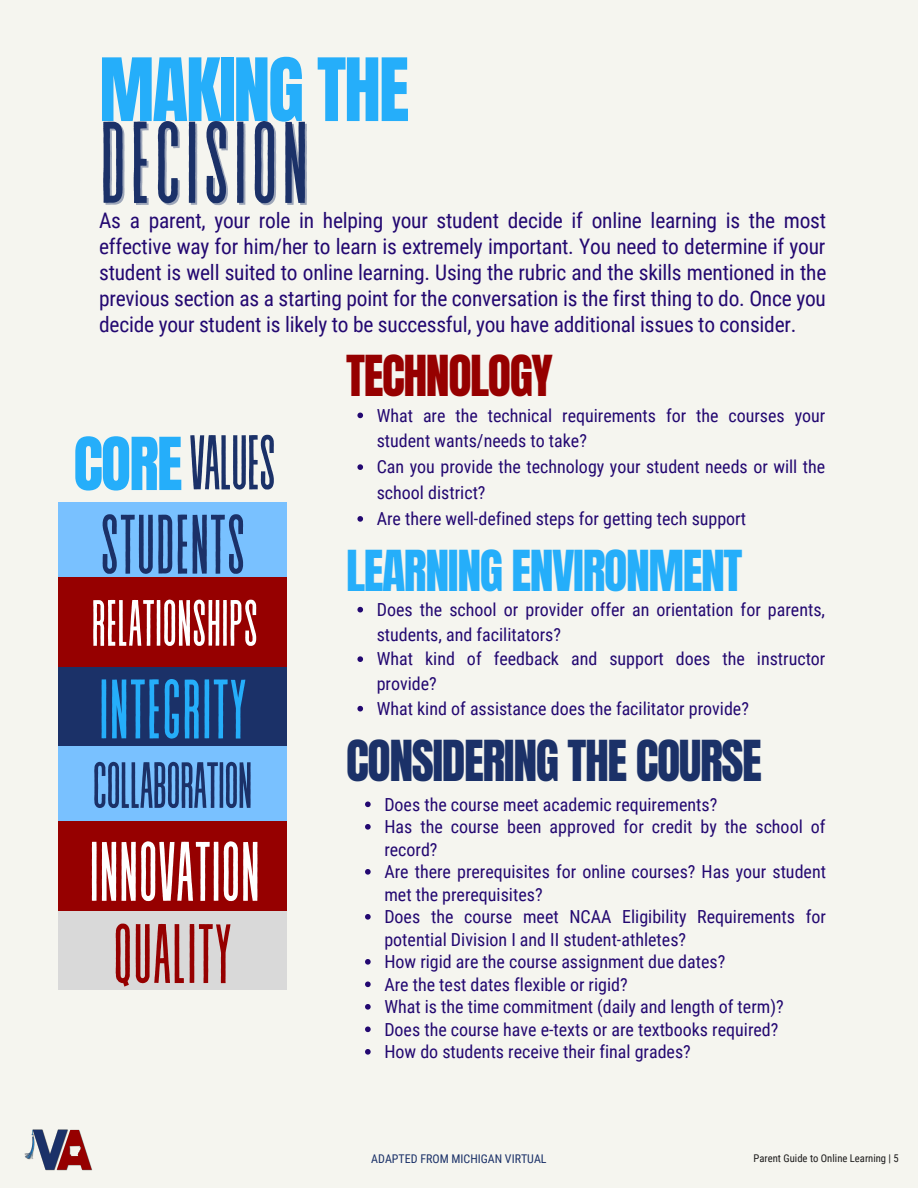
<style>
.page{position:relative;width:918px;height:1188px;background:#f5f5ef}
.page>*{position:absolute;margin:0;border:0;box-sizing:border-box;transform-origin:0 0}
.t1{font:115.95px "Revive 80 Tall";letter-spacing:.025em;color:#1b3168}
.t2{font:84.15px "Revive 80 Tall";letter-spacing:-.005em;color:#fff}
.t3{font:84px "Revive 80 Tall";color:#25aefa}
.t4{font:84px "Revive 80 Tall";letter-spacing:-.005em;color:#1b3168}
.t5{font:84px "Revive 80 Tall";color:#960000}
.t6{font:77.25px "Revive 80 Tall";letter-spacing:-.03em;color:#1b3168}
.t7{font:74.1px "Anton";letter-spacing:-.03em;color:#25aefa}
.t8{font:65.25px "Revive 80 Tall";letter-spacing:-.01em;color:#fff}
.t9{font:65.1px "Revive 80 Tall";letter-spacing:-.03em;color:#1b3168}
.t10{font:48px "Anton";letter-spacing:-.03em;color:#1b3168}
.t11{font:48px "Anton";letter-spacing:-.03em;color:#25aefa}
.t12{font:48px "Anton";letter-spacing:-.03em;color:#960000}
.t13{font:21.45px/25.8px "Roboto Condensed";letter-spacing:-.01em;color:#230871;text-align:justify}
.t14{font:18px/22.5px "Roboto Condensed";color:#230871}
.t15{font:12px "Roboto Condensed";color:#1b3168}
.t16{font:10.65px "Roboto Condensed";color:#1c1b1b}
.s1{font-family:"Anton";font-size:62.1px;color:#25aefa}
</style>
<div class="page">
<svg style="left:357px;top:413px;width:6px;height:5px"></svg>
<svg style="left:357px;top:464px;width:6px;height:6px"></svg>
<svg style="left:357px;top:516px;width:6px;height:6px"></svg>
<img style="left:25px;top:1130px;width:67px;height:40px">
<div style="left:59px;top:502px;width:228px;height:76px;background:#79c1ff"></div>
<div style="left:59px;top:667px;width:228px;height:79px;background:#1b3168"></div>
<div style="left:59px;top:577px;width:228px;height:90px;background:#960000"></div>
<div style="left:58px;top:746px;width:229px;height:76px;background:#79c1ff"></div>
<div style="left:58px;top:911px;width:229px;height:79px;background:#d9d9d9"></div>
<div style="left:58px;top:821px;width:229px;height:90px;background:#960000"></div>
<svg style="left:357px;top:607px;width:6px;height:5px"></svg>
<svg style="left:357px;top:656px;width:6px;height:6px"></svg>
<svg style="left:357px;top:706px;width:6px;height:5px"></svg>
<svg style="left:365px;top:802px;width:6px;height:5px"></svg>
<svg style="left:365px;top:824px;width:6px;height:6px"></svg>
<svg style="left:365px;top:869px;width:6px;height:6px"></svg>
<svg style="left:365px;top:914px;width:6px;height:6px"></svg>
<svg style="left:365px;top:959px;width:6px;height:6px"></svg>
<svg style="left:365px;top:982px;width:6px;height:5px"></svg>
<svg style="left:365px;top:1004px;width:6px;height:6px"></svg>
<svg style="left:365px;top:1027px;width:6px;height:5px"></svg>
<svg style="left:365px;top:1049px;width:6px;height:6px"></svg>
<h3 class="t7" style="left:99px;top:37px;width:312px">MAKING THE</h3>
<h1 class="t1" style="left:99px;top:103px;width:211px">DECISION</h1>
<p class="t13" style="left:99px;top:208px;width:729px">As a parent, your role in helping your student decide if online learning is the most effective way for him/her to learn is extremely important. You need to determine if your student is well suited to online learning. Using the rubric and the skills mentioned in the previous section as a starting point for the conversation is the first thing to do. Once you decide your student is likely to be successful, you have additional issues to consider.</p>
<h3 class="t6" style="left:73px;top:423px;width:205px"><span class="s1">CORE</span>VALUES</h3>
<h3 class="t4" style="left:100px;top:501px;width:148px">STUDENTS</h3>
<h3 class="t8" style="left:91px;top:590px;width:169px">RELATIONSHIPS</h3>
<h3 class="t3" style="left:99px;top:666px;width:150px">INTEGRITY</h3>
<h3 class="t9" style="left:92px;top:752px;width:162px">COLLABORATION</h3>
<h2 class="t2" style="left:89px;top:829px;width:173px">INNOVATION</h2>
<h3 class="t5" style="left:113px;top:911px;width:121px">QUALITY</h3>
<h3 class="t12" style="left:346px;top:341px;width:208px">TECHNOLOGY</h3>
<p class="t14" style="left:377px;top:403px;width:450px;line-height:25.8px">What are the technical requirements for the courses your student wants/needs to take?<br>Can you provide the technology your student needs or will the school district?<br>Are there well-defined steps for getting tech support</p>
<h3 class="t11" style="left:346px;top:537px;width:398px">LEARNING ENVIRONMENT</h3>
<p class="t14" style="left:377px;top:597px;width:450px;line-height:24.8px">Does the school or provider offer an orientation for parents, students, and facilitators?<br>What kind of feedback and support does the instructor provide?<br>What kind of assistance does the facilitator provide?</p>
<h3 class="t10" style="left:346px;top:726px;width:417px">CONSIDERING THE COURSE</h3>
<p class="t14" style="left:384px;top:793px;width:443px">Does the course meet academic requirements?<br>Has the course been approved for credit by the school of record?<br>Are there prerequisites for online courses? Has your student met the prerequisites?<br>Does the course meet NCAA Eligibility Requirements for potential Division I and II student-athletes?<br>How rigid are the course assignment due dates?<br>Are the test dates flexible or rigid?<br>What is the time commitment (daily and length of term)?<br>Does the course have e-texts or are textbooks required?<br>How do students receive their final grades?</p>
<p class="t15" style="left:371px;top:1152px;width:177px">ADAPTED FROM MICHIGAN VIRTUAL</p>
<p class="t16" style="left:754px;top:1153px;width:147px">Parent Guide to Online Learning | 5</p>
</div>
